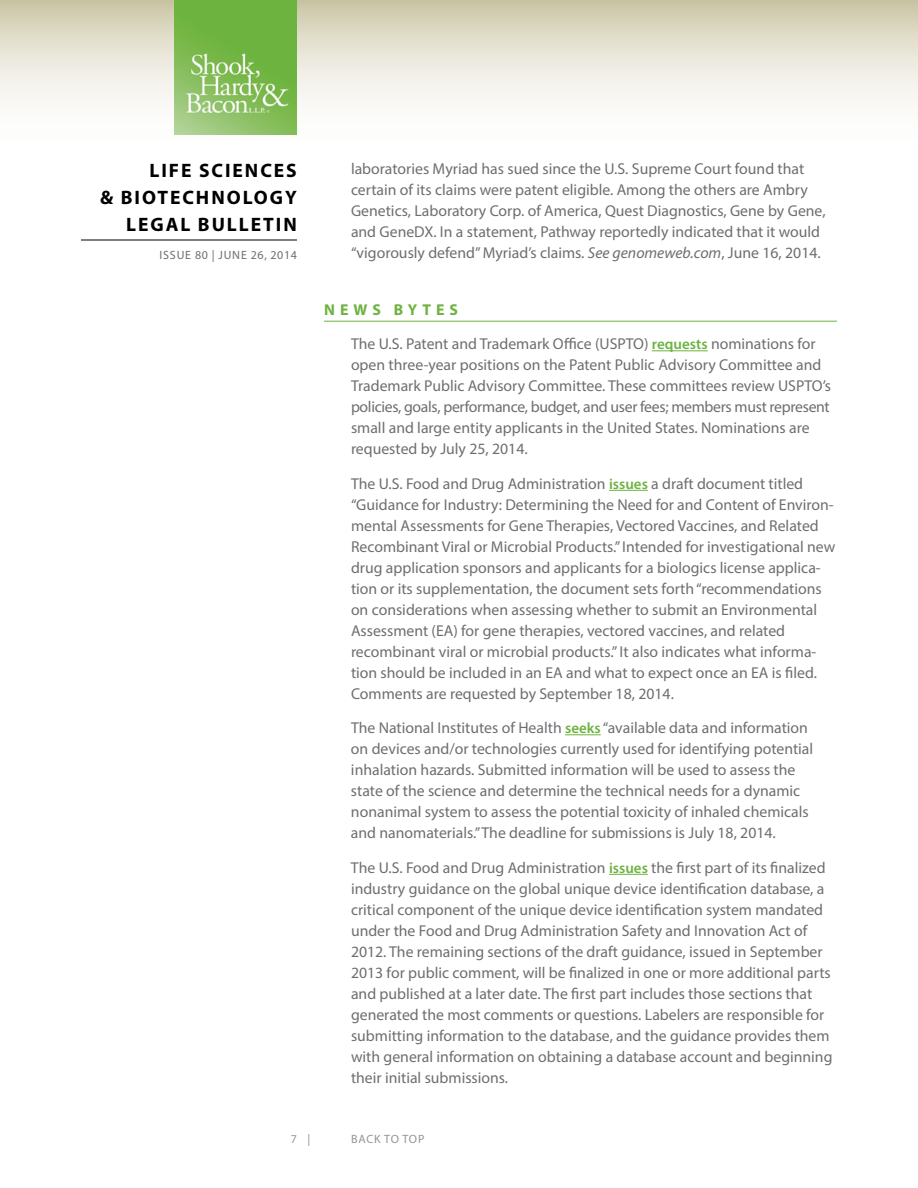
<style>
.page{position:relative;width:918px;height:1188px;background:#fff}
.page>*{position:absolute;margin:0;border:0;box-sizing:border-box;transform-origin:0 0}
.t1{font:700 19.5px "Myriad Pro";letter-spacing:.1em;color:#000}
.t2{font:15.75px/21px "Myriad Pro";color:#6d6e71}
.t3{font:12px "Myriad Pro";letter-spacing:.07em;color:#6d6e71}
.t4{font:12px "Myriad Pro";color:#939598}
.s1{font-style:italic}
.s2{font-weight:700;color:#6cb33f}
.s3{font-weight:600;font-size:15px;color:#6cb33f}
</style>
<div class="page">
<svg style="left:0;top:0;width:918px;height:135px"></svg>
<hr style="left:81px;top:240px;width:216px;height:1px;background:#000">
<img style="left:175px;top:0;width:122px;height:135px">
<hr style="left:324px;top:321px;width:513px;height:1px;background:#6cb33f">
<hr style="left:652px;top:350px;width:56px;height:1px;background:#6cb33f">
<hr style="left:609px;top:490px;width:39px;height:1px;background:#6cb33f">
<hr style="left:565px;top:734px;width:36px;height:1px;background:#6cb33f">
<hr style="left:609px;top:874px;width:39px;height:1px;background:#6cb33f">
<p class="t1" style="left:150px;top:157px;width:149px">LIFE SCIENCES</p>
<p class="t1" style="left:100px;top:184px;width:198px">&amp; BIOTECHNOLOGY</p>
<p class="t1" style="left:126px;top:211px;width:13px">LEG</p>
<p class="t1" style="left:166px;top:211px;width:73px">AL BULLE</p>
<p class="t1" style="left:263px;top:211px;width:23px">TIN</p>
<p class="t3" style="left:159px;top:248px;width:139px">Issue 80 | JUNE 26, 2014</p>
<p class="t2" style="left:351px;top:158px;width:476px">laboratories Myriad has sued since the U.S. Supreme Court found that certain of its claims were patent eligible. Among the others are Ambry Genetics, Laboratory Corp. of America, Quest Diagnostics, Gene by Gene, and GeneDX. In a statement, Pathway reportedly indicated that it would “vigorously defend” Myriad’s claims. <span class="s1">See genomeweb.com</span>, June 16, 2014.</p>
<p class="t2" style="left:351px;top:292px;width:466px;line-height:34.5px;text-indent:-27px"><span class="s2">N EWS BYT ES<br></span>The U.S. Patent and Trademark Office (USPTO) <span class="s3">requests</span> nominations for</p>
<p class="t2" style="left:351px;top:354px;width:482px">open three-year positions on the Patent Public Advisory Committee and Trademark Public Advisory Committee. These committees review US PTO’s policies, goals, performance, budget, and user fees; members must represent small and large entity applicants in the United States. Nominations are requested by July 25, 2014.</p>
<p class="t2" style="left:351px;top:473px;width:486px">The U.S. Food and Drug Administration <span class="s3">issues</span> a draft document titled “Guidance for Industry: Determining the Need for and Content of Environ&shy;mental Assessments for Gene Therapies, Vectored Vaccines, and Related Recombinant Viral or Microbial Products.” Intended for investigational new drug application sponsors and applicants for a biologics license applica&shy;tion or its supplementation, the document sets forth “recommendations on considerations when assessing whether to submit an Environmental Assessment (EA) for gene therapies, vectored vaccines, and related recombinant viral or microbial products.” It also indicates what informa&shy;tion should be included in an EA and what to expect once an EA is filed.<br>Comments are requested by September 18, 2014.</p>
<p class="t2" style="left:351px;top:717px;width:464px">The National Institutes of Health <span class="s3">seeks</span> “available data and information on devices and/or technologies currently used for identifying potential inhalation hazards. Submitted information will be used to assess the state of the science and determine the technical needs for a dynamic nonanimal system to assess the potential toxicity of inhaled chemicals and nanomaterials.” The deadline for submissions is July 18, 2014.</p>
<p class="t2" style="left:351px;top:857px;width:483px">The U.S. Food and Drug Administration <span class="s3">issues</span> the first part of its finalized industry guidance on the global unique device identification database, a critical component of the unique device identification system mandated under the Food and Drug Administration Safety and Innovation Act of 2012. The remaining sections of the draft guidance, issued in September 2013 for public comment, will be finalized in one or more additional parts and published at a later date. The first part includes those sections that generated the most comments or questions. Labelers are responsible for submitting information to the database, and the guidance provides them with general information on obtaining a database account and beginning their initial submissions.</p>
<p class="t4" style="left:291px;top:1132px;width:21px">7 |</p>
<p class="t4" style="left:351px;top:1132px;width:9px">back</p>
<p class="t4" style="left:384px;top:1132px;width:27px">to top</p>
</div>
